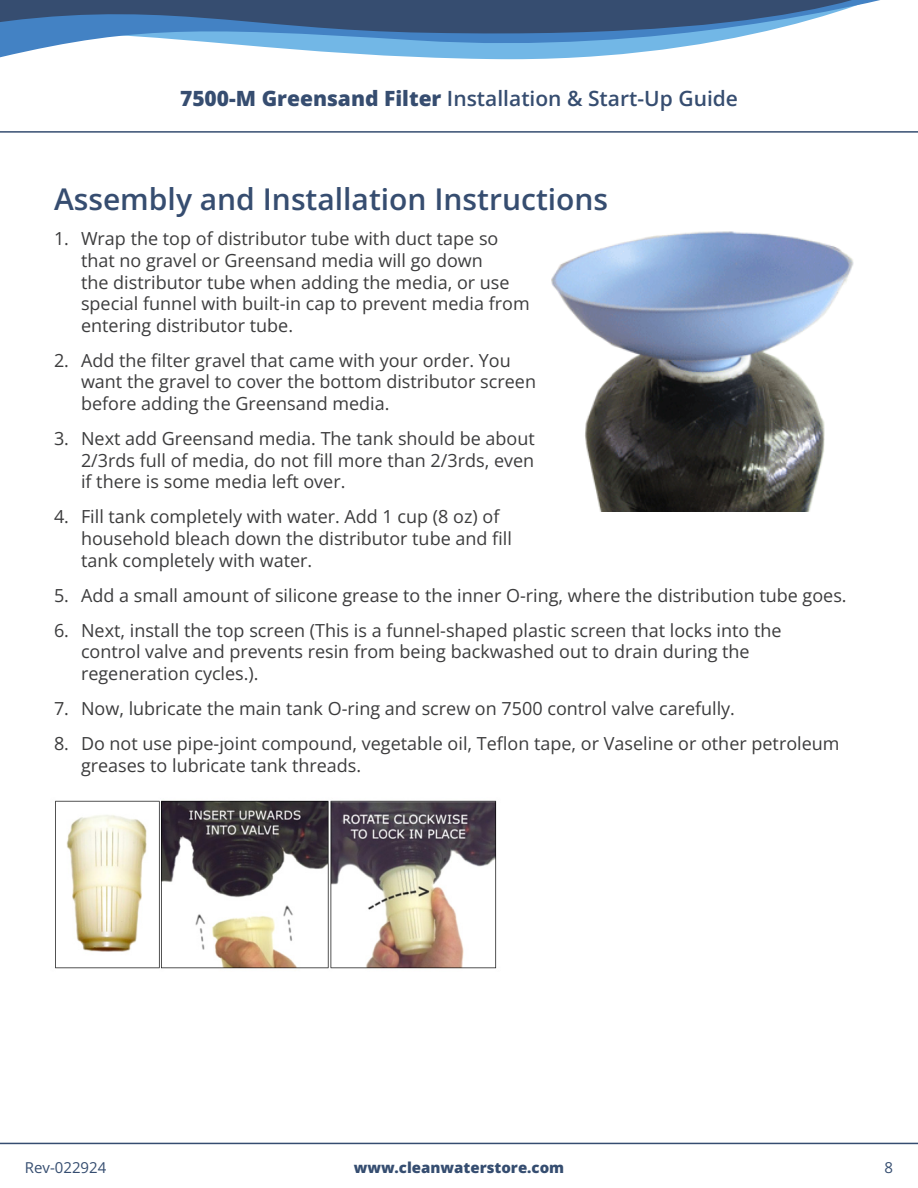
<style>
.page{position:relative;width:918px;height:1188px;background:#fff}
.page>*{position:absolute;margin:0;border:0;box-sizing:border-box;transform-origin:0 0}
.t1{font:600 30px "Open Sans";color:#364d70}
.t2{font:600 21px "Open Sans";color:#364d70}
.t3{font:18px/21.6px "Open Sans";color:#3c3c3d}
.t4{font:800 15px "Open Sans";color:#354d70}
.t5{font:15px "Open Sans";color:#354d70}
.s1{font-weight:800}
</style>
<div class="page">
<svg style="left:0;top:131px;width:918px;height:2px;background:#667893"></svg>
<svg style="left:0;top:1143px;width:918px;height:2px;background:#8695aa"></svg>
<svg style="left:0;top:41px;width:717px;height:19px"></svg>
<svg style="left:0;top:0;width:880px;height:41px;background:#52759e"></svg>
<img style="left:551px;top:231px;width:302px;height:280px">
<img style="left:55px;top:800px;width:442px;height:169px">
<p class="t2" style="left:180px;top:84px;width:560px"><span class="s1">7500-M Greensand Filter</span> Installation &amp; Start-Up Guide</p>
<h1 class="t1" style="left:54px;top:179px;width:556px">Assembly and Installation Instructions</h1>
<p class="t3" style="left:81px;top:228px;width:450px;text-indent:-27px">1. Wrap the top of distributor tube with duct tape so that no gravel or Greensand media will go down<br>the distributor tube when adding the media, or use special funnel with built-in cap to prevent media from entering distributor tube.</p>
<p class="t3" style="left:81px;top:349px;width:457px;text-indent:-27px">2. Add the filter gravel that came with your order. You want the gravel to cover the bottom distributor screen before adding the Greensand media.</p>
<p class="t3" style="left:81px;top:427px;width:455px;text-align:justify;text-indent:-27px">3. Next add Greensand media. The tank should be about 2/3rds full of media, do not fill more than 2/3rds, even if there is some media left over.</p>
<p class="t3" style="left:81px;top:506px;width:432px;text-indent:-27px">4. Fill tank completely with water. Add 1 cup (8 oz) of household bleach down the distributor tube and fill tank completely with water.</p>
<p class="t3" style="left:54px;top:584px;width:794px">5. Add a small amount of silicone grease to the inner O-ring, where the distribution tube goes.</p>
<p class="t3" style="left:81px;top:619px;width:702px;text-indent:-27px">6. Next, install the top screen (This is a funnel-shaped plastic screen that locks into the control valve and prevents resin from being backwashed out to drain during the regeneration cycles.).</p>
<p class="t3" style="left:54px;top:697px;width:683px">7. Now, lubricate the main tank O-ring and screw on 7500 control valve carefully.</p>
<p class="t3" style="left:81px;top:733px;width:760px;text-indent:-27px">8. Do not use pipe-joint compound, vegetable oil, Teflon tape, or Vaseline or other petroleum greases to lubricate tank threads.</p>
<p class="t5" style="left:25px;top:1157px;width:83px">Rev-022924</p>
<p class="t4" style="left:354px;top:1157px;width:212px">www.cleanwaterstore.com</p>
<p class="t5" style="left:885px;top:1157px;width:10px">8</p>
</div>
